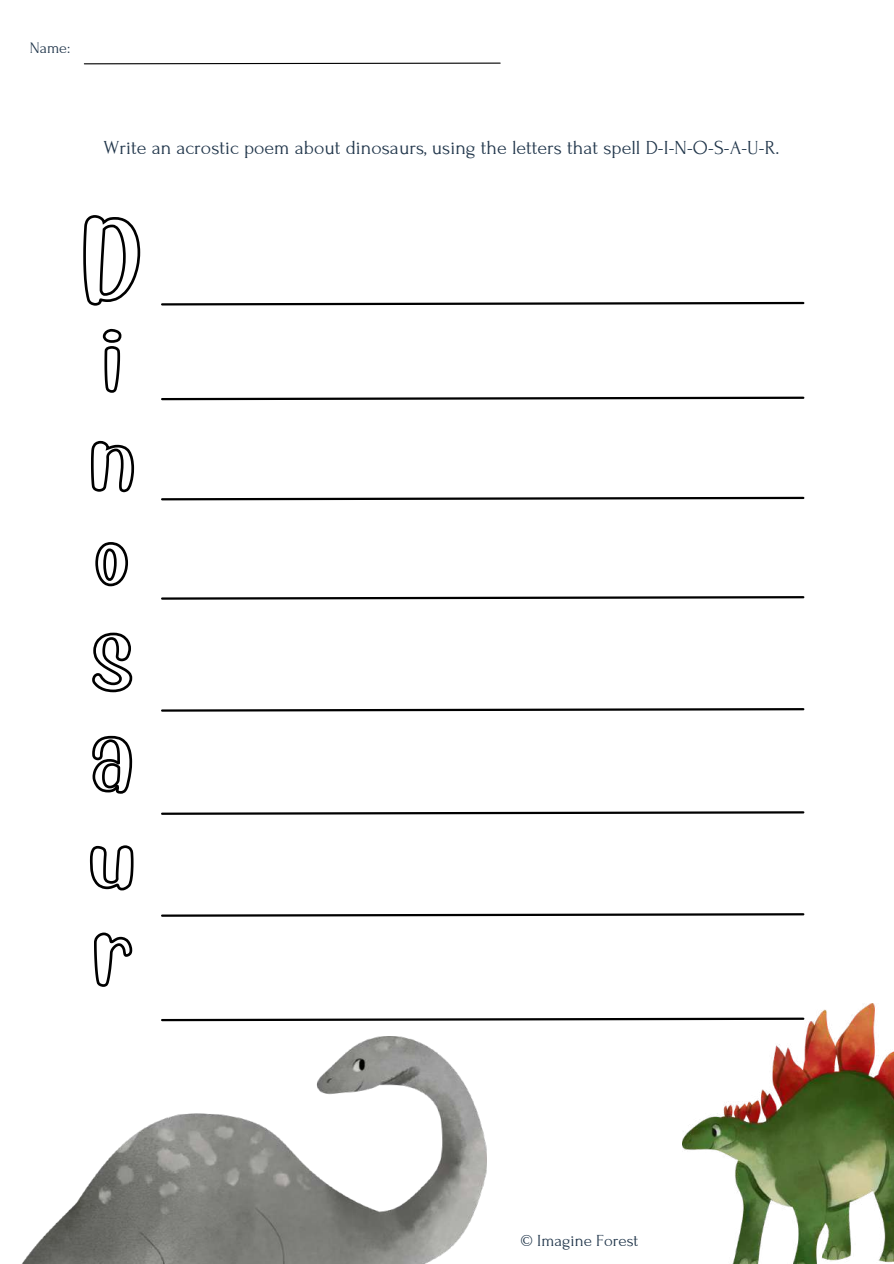
<style>
.page{position:relative;width:894px;height:1264px;background:#fff}
.page>*{position:absolute;margin:0;border:0;box-sizing:border-box;transform-origin:0 0}
.t1{font:19.8px "Forum";color:#21364b}
.t2{font:16.8px "Forum";color:#21364b}
.t3{font:15.9px "Forum";color:#21364b}
</style>
<div class="page">
<svg style="left:83px;top:62px;width:418px;height:3px"></svg>
<svg style="left:161px;top:301px;width:644px;height:5px"></svg>
<svg style="left:161px;top:396px;width:644px;height:5px"></svg>
<svg style="left:161px;top:496px;width:644px;height:5px"></svg>
<svg style="left:161px;top:596px;width:644px;height:4px"></svg>
<svg style="left:161px;top:708px;width:644px;height:4px"></svg>
<svg style="left:161px;top:811px;width:644px;height:4px"></svg>
<svg style="left:161px;top:913px;width:644px;height:4px"></svg>
<svg style="left:161px;top:1017px;width:521px;height:5px"></svg>
<img style="left:682px;top:1003px;width:211px;height:260px">
<img style="left:22px;top:1036px;width:464px;height:227px">
<svg style="left:83px;top:215px;width:58px;height:91px"></svg>
<svg style="left:102px;top:328px;width:20px;height:65px"></svg>
<svg style="left:91px;top:440px;width:44px;height:53px"></svg>
<svg style="left:95px;top:542px;width:33px;height:45px"></svg>
<svg style="left:92px;top:632px;width:41px;height:61px"></svg>
<svg style="left:92px;top:735px;width:41px;height:59px"></svg>
<svg style="left:89px;top:845px;width:45px;height:46px"></svg>
<svg style="left:94px;top:932px;width:39px;height:55px"></svg>
<p class="t3" style="left:30px;top:39px;width:42px">Name:</p>
<p class="t1" style="left:104px;top:136px;width:677px">Write an acrostic poem about dinosaurs, using the letters that spell D-I-N-O-S-A-U-R.</p>
<p class="t2" style="left:520px;top:1231px;width:120px">© Imagine Forest</p>
</div>
